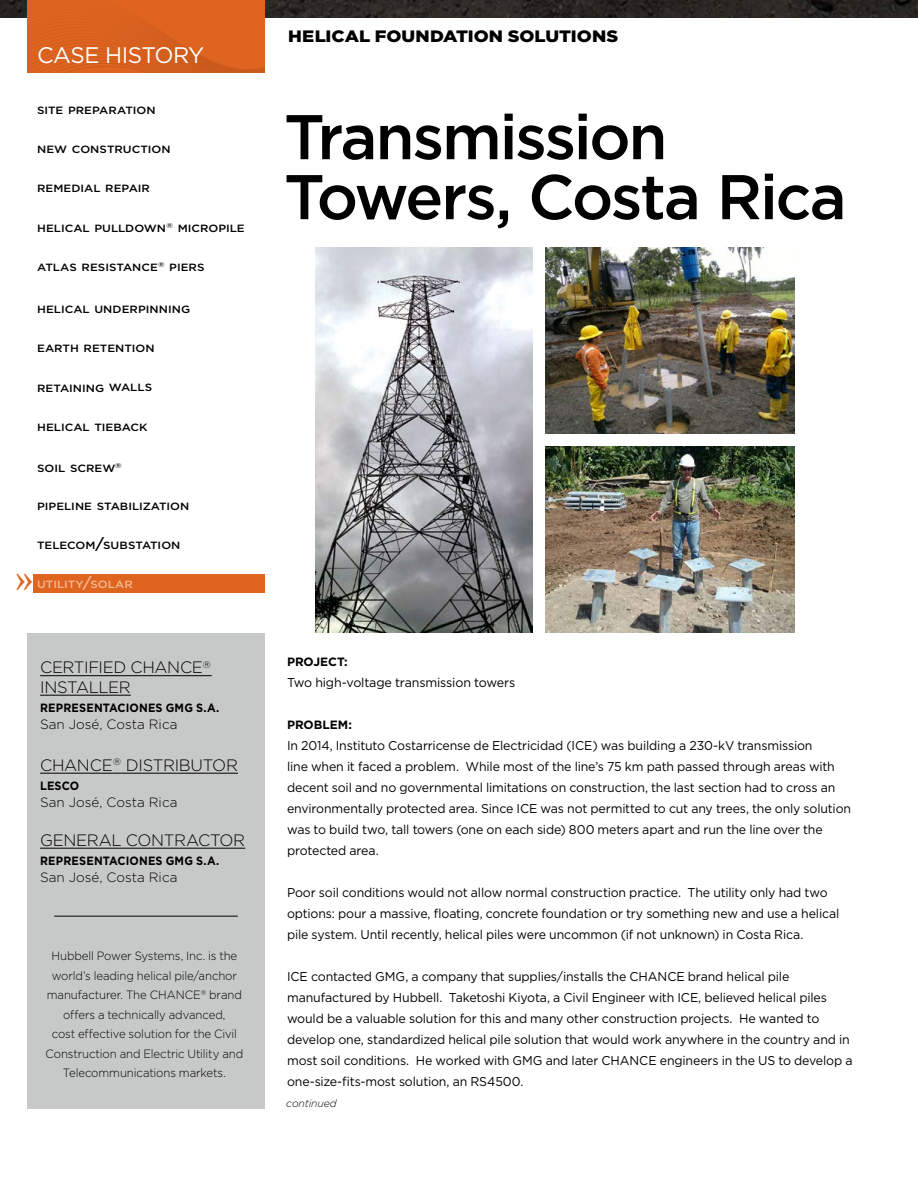
<style>
.page{position:relative;width:918px;height:1188px;background:#fff}
.page>*{position:absolute;margin:0;border:0;box-sizing:border-box;transform-origin:0 0}
.t1{font:500 63px/60px "Gotham";letter-spacing:-.035em;color:#000}
.t2{font:45px "Minion Pro";color:#df6420}
.t3{font:22.5px "Gotham";letter-spacing:-.025em;color:#fff}
.t4{font:300 16.5px/19.5px "Gotham";letter-spacing:-.015em;color:#000}
.t5{font:900 16.5px "Gotham";color:#000;scale:1.1 1}
.t6{font:300 13.5px "Gotham";color:#000}
.t7{font:12.75px/21px "Gotham";letter-spacing:-.01em;color:#000}
.t8{font:300 12px/19.5px "Gotham";letter-spacing:-.01em;color:#000;text-align:center;scale:.95 1}
.t9{font:700 12px "Gotham";letter-spacing:.005em;color:#000;scale:.92 1}
.t10{font:700 12px "Gotham";letter-spacing:.005em;color:#000}
.t11{font:500 10.5px "Gotham";color:#000;scale:1.11 1}
.t12{font:500 10.5px "Gotham";letter-spacing:-.005em;color:#f1b993;scale:1.11 1}
.t13{font:italic 300 10.5px "Gotham";letter-spacing:-.01em;color:#000}
.t14{font:300 9.6px "Gotham";color:#000}
.s1{font-size:15px}
</style>
<div class="page">
<div style="left:34px;top:574px;width:231px;height:19px;background:#df6420"></div>
<img style="left:0;top:0;width:918px;height:17px">
<div style="left:27px;top:633px;width:237px;height:476px;background:#c7c9c8"></div>
<hr style="left:54px;top:916px;width:184px;height:1px;background:#000">
<hr style="left:40px;top:675px;width:172px;height:1px;background:#000">
<hr style="left:40px;top:695px;width:91px;height:1px;background:#000">
<hr style="left:40px;top:773px;width:72px;height:1px;background:#000">
<hr style="left:121px;top:773px;width:117px;height:1px;background:#000">
<hr style="left:40px;top:848px;width:205px;height:1px;background:#000">
<svg style="left:27px;top:0;width:237px;height:73px;background:#da611f"></svg>
<img style="left:315px;top:247px;width:218px;height:386px">
<img style="left:546px;top:247px;width:248px;height:186px">
<img style="left:546px;top:446px;width:248px;height:187px">
<h3 class="t3" style="left:37px;top:43px;width:169px">CASE HISTORY</h3>
<p class="t11" style="left:37px;top:104px;width:108px">SITE PREPARATION</p>
<p class="t11" style="left:37px;top:144px;width:122px">NEW CONSTRUCTION</p>
<p class="t11" style="left:37px;top:182px;width:103px">REMEDIAL REPAIR</p>
<p class="t11" style="left:37px;top:222px;width:189px">HELICAL PULLDOWN<sup>®</sup> MICROPILE</p>
<p class="t11" style="left:37px;top:262px;width:152px">ATLAS RESISTANCE<sup>®</sup> PIERS</p>
<p class="t11" style="left:37px;top:303px;width:139px">HELICAL UNDERPINNING</p>
<p class="t11" style="left:37px;top:342px;width:107px">EARTH RETENTION</p>
<p class="t11" style="left:37px;top:382px;width:105px">RETAINING WALLS</p>
<p class="t11" style="left:37px;top:421px;width:101px">HELICAL TIEBACK</p>
<p class="t11" style="left:37px;top:462px;width:78px">SOIL SCREW<sup>®</sup></p>
<p class="t11" style="left:37px;top:500px;width:139px">PIPELINE STABILIZATION</p>
<p class="t11" style="left:37px;top:539px;width:131px">TELECOM<span class="s1">/</span>SUBSTATION</p>
<p class="t12" style="left:37px;top:578px;width:88px">UTILITY<span class="s1">/</span>SOLAR</p>
<h2 class="t2" style="left:14px;top:556px;width:22px">»</h2>
<p class="t14" style="left:203px;top:659px;width:9px">®</p>
<p class="t4" style="left:40px;top:658px;width:104px">Certi fied chance<br>Insta</p>
<p class="t4" style="left:89px;top:677px;width:44px">ller</p>
<p class="t9" style="left:40px;top:701px;width:18px">REPRE</p>
<p class="t9" style="left:79px;top:701px;width:154px">SENTACIONES GMG S.A.</p>
<p class="t6" style="left:40px;top:717px;width:139px">San José, Costa Rica</p>
<p class="t4" style="left:40px;top:755px;width:25px">Chance</p>
<p class="t4" style="left:126px;top:755px;width:114px">distri butor</p>
<p class="t9" style="left:40px;top:779px;width:34px">LESCO</p>
<p class="t6" style="left:40px;top:795px;width:139px">San José, Costa Rica</p>
<p class="t4" style="left:40px;top:830px;width:25px">gene</p>
<p class="t4" style="left:87px;top:830px;width:112px">ral Contract</p>
<p class="t4" style="left:220px;top:830px;width:27px">or</p>
<p class="t9" style="left:40px;top:854px;width:18px">REPRE</p>
<p class="t9" style="left:79px;top:854px;width:154px">SENTACIONES GMG S.A.</p>
<p class="t6" style="left:40px;top:870px;width:139px">San José, Costa Rica</p>
<p class="t14" style="left:113px;top:757px;width:9px">®</p>
<p class="t8" style="left:45px;top:946px;width:210px">Hubbell Power Systems, Inc. is the world’s leading helical pile/anchor manufacturer. The CHANCE<sup>®</sup> brand offers a technically advanced,<br>cost effective solution for the Civil Construction and Electric Utility and Telecommunications markets.</p>
<p class="t5" style="left:288px;top:26px;width:302px">HELICAL FOUNDATION SOLUTIONS</p>
<h1 class="t1" style="left:284px;top:105px;width:564px">Transmission<br>Towers, Costa Rica</h1>
<p class="t10" style="left:287px;top:655px;width:62px">PROJECT:</p>
<p class="t7" style="left:287px;top:672px;width:230px">Two high-voltage transmission towers</p>
<p class="t10" style="left:287px;top:718px;width:10px">PRO</p>
<p class="t10" style="left:314px;top:718px;width:40px">BLEM:</p>
<p class="t7" style="left:287px;top:735px;width:566px">In 2014, Instituto Costarricense de Electricidad (ICE) was building a 230-kV transmission<br>line when it faced a problem. While most of the line’s 75 km path passed through areas with decent soil and no governmental limitations on construction, the last section had to cross an environmentally protected area. Since ICE was not permitted to cut any trees, the only solution was to build two, tall towers (one on each side) 800 meters apart and run the line over the protected area.</p>
<p class="t7" style="left:287px;top:882px;width:554px">Poor soil conditions would not allow normal construction practice. The utility only had two options: pour a massive, floating, concrete foundation or try something new and use a helical pile system. Until recently, helical piles were uncommon (if not unknown) in Costa Rica.</p>
<p class="t7" style="left:287px;top:966px;width:567px">ICE contacted GMG, a company that supplies/installs the CHANCE brand helical pile manufactured by Hubbell. Taketoshi Kiyota, a Civil Engineer with ICE, believed helical piles would be a valuable solution for this and many other construction projects. He wanted to develop one, standardized helical pile solution that would work anywhere in the country and in most soil conditions. He worked with GMG and later CHANCE engineers in the US to develop a one-size-fits-most solution, an RS4500.</p>
<p class="t13" style="left:286px;top:1097px;width:52px">continued</p>
</div>
